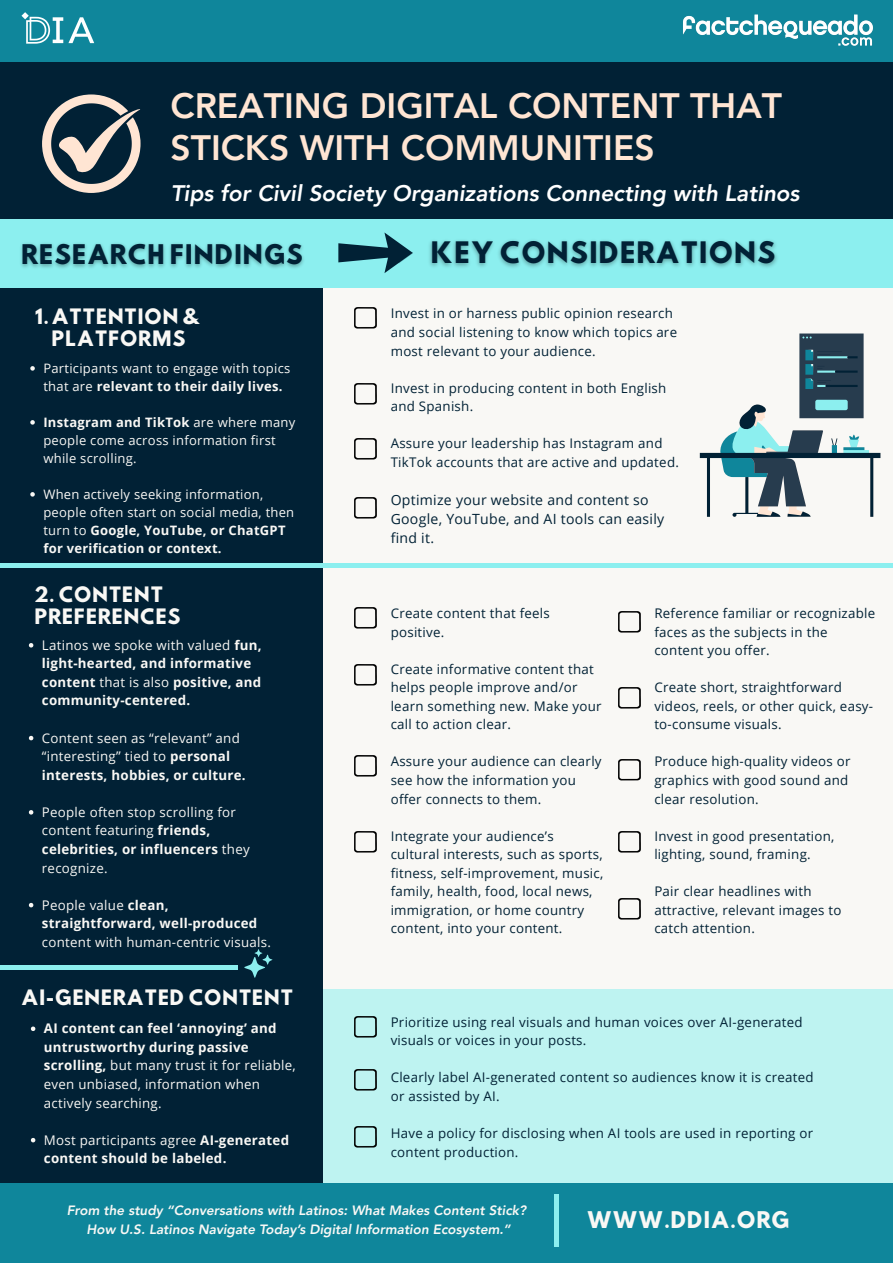
<style>
.page{position:relative;width:893px;height:1263px;background:#fff}
.page>*{position:absolute;margin:0;border:0;box-sizing:border-box;transform-origin:0 0}
.t1{font:800 35.25px/42.2px "Avenir LT Pro";color:#ffe5d3}
.t2{font:26.25px "Hussar Bd";letter-spacing:.02em;color:#012135}
.t3{font:24px "Hussar Bd";letter-spacing:.02em;color:#012135}
.t4{font:italic 800 22.5px "Avenir LT Pro";color:#fff}
.t5{font:20.4px "Hussar Bd";letter-spacing:.02em;color:#f9f8f5}
.t6{font:18.83px/22.5px "Hussar Bd";letter-spacing:.02em;color:#f9f8f5;text-align:center}
.t7{font:14.02px/19.1px "Open Sans";letter-spacing:.02em;color:#012135}
.t8{font:italic 800 13.5px/18.5px "Avenir LT Pro";color:#f9f8f5;text-align:center}
.t9{font:13.27px/18.5px "Open Sans";letter-spacing:.02em;color:#012135}
.t10{font:13.27px/18.5px "Open Sans";letter-spacing:.02em;color:#f9f8f5}
.t11{font:700 13.27px/18.5px "Open Sans";letter-spacing:.02em;color:#f9f8f5}
.t12{font:12.98px/18px "Open Sans";letter-spacing:.02em;color:#f9f8f5}
.s1{font-weight:700}
.s2{font-weight:400}
</style>
<div class="page">
<div style="left:0;top:0;width:892px;height:1262px;background:#012135"></div>
<div style="left:246px;top:280px;width:647px;height:975px;background:#f9f8f5"></div>
<div style="left:0;top:989px;width:893px;height:196px;background:#bef3f1"></div>
<div style="left:0;top:251px;width:323px;height:976px;background:#012135"></div>
<div style="left:0;top:219px;width:893px;height:68px;background:#8cefef"></div>
<div style="left:0;top:1183px;width:893px;height:80px;background:#0f869b"></div>
<div style="left:0;top:0;width:893px;height:62px;background:#0f869b"></div>
<svg style="left:21px;top:12px;width:73px;height:32px"></svg>
<svg style="left:42px;top:94px;width:99px;height:99px"></svg>
<img style="left:355px;top:307px;width:22px;height:22px">
<svg style="left:30px;top:366px;width:5px;height:5px"></svg>
<svg style="left:30px;top:420px;width:5px;height:5px"></svg>
<svg style="left:30px;top:492px;width:5px;height:5px"></svg>
<hr style="left:0;top:563px;width:893px;height:4px;background:#8cefef">
<img style="left:355px;top:383px;width:22px;height:22px">
<img style="left:355px;top:438px;width:22px;height:22px">
<img style="left:355px;top:497px;width:22px;height:22px">
<svg style="left:338px;top:232px;width:75px;height:41px"></svg>
<img style="left:618px;top:898px;width:22px;height:22px">
<img style="left:355px;top:831px;width:22px;height:22px">
<img style="left:355px;top:756px;width:22px;height:21px">
<img style="left:355px;top:665px;width:22px;height:21px">
<img style="left:355px;top:608px;width:22px;height:21px">
<svg style="left:700px;top:333px;width:180px;height:184px"></svg>
<hr style="left:554px;top:1194px;width:4px;height:53px;background:#8cefef">
<svg style="left:29px;top:643px;width:4px;height:4px"></svg>
<svg style="left:29px;top:736px;width:4px;height:4px"></svg>
<svg style="left:29px;top:810px;width:4px;height:4px"></svg>
<svg style="left:29px;top:903px;width:4px;height:4px"></svg>
<img style="left:355px;top:1127px;width:22px;height:21px">
<img style="left:355px;top:1069px;width:22px;height:22px">
<img style="left:355px;top:1016px;width:22px;height:22px">
<img style="left:618px;top:759px;width:22px;height:22px">
<img style="left:618px;top:687px;width:22px;height:22px">
<img style="left:618px;top:612px;width:22px;height:21px">
<img style="left:618px;top:831px;width:22px;height:22px">
<div style="left:0;top:965px;width:238px;height:5px;background:#8cefef"></div>
<svg style="left:244px;top:949px;width:28px;height:29px"></svg>
<img style="left:683px;top:14px;width:190px;height:32px">
<img style="left:429px;top:240px;width:348px;height:28px">
<img style="left:21px;top:243px;width:283px;height:25px">
<svg style="left:31px;top:1026px;width:4px;height:5px"></svg>
<svg style="left:31px;top:1138px;width:4px;height:4px"></svg>
<h1 class="t1" style="left:171px;top:87px;width:613px">CREATING DIGITAL CONTENT THAT<br>STICKS WITH COMMUNITIES</h1>
<h3 class="t4" style="left:171px;top:184px;width:630px">Tips for Civil Society Organizations Connecting with Latinos</h3>
<h3 class="t3" style="left:21px;top:243px;width:283px">RESEARCH FINDINGS</h3>
<h2 class="t2" style="left:431px;top:240px;width:346px">KEY CONSIDERATIONS</h2>
<h3 class="t6" style="left:35px;top:307px;width:168px">1.ATTENTION &amp;<br>PLATFORMS</h3>
<p class="t12" style="left:43px;top:359px;width:248px">Participants want to engage with topics that are <span class="s1">relevant to their daily lives.</span></p>
<p class="t12" style="left:43px;top:413px;width:253px"><span class="s1">Instagram and TikTok</span> are where many people come across information first while scrolling.</p>
<p class="t12" style="left:43px;top:485px;width:252px">When actively seeking information, people often start on social media, then turn to <span class="s1">Google, YouTube, or ChatGPT for verification or context.</span></p>
<h3 class="t6" style="left:34px;top:585px;width:148px;text-align:left">2. CONTENT<br>PREFERENCES</h3>
<p class="t11" style="left:42px;top:635px;width:221px"><span class="s2">Latinos we spoke with valued</span> fun, light-hearted, and informative content <span class="s2">that is also</span> positive, and community-centered.</p>
<p class="t10" style="left:42px;top:728px;width:205px">Content seen as “relevant” and “interesting” tied to <span class="s1">personal interests, hobbies, or culture.</span></p>
<p class="t10" style="left:42px;top:802px;width:209px">People often stop scrolling for content featuring <span class="s1">friends, celebrities, or influencers</span> they recognize.</p>
<p class="t11" style="left:42px;top:895px;width:217px"><span class="s2">People value</span> clean, straightforward, well-produced</p>
<p class="t10" style="left:42px;top:932px;width:230px">content with human-centric visuals.</p>
<h3 class="t6" style="left:21px;top:989px;width:273px">AI-GENERATED CONTENT</h3>
<p class="t10" style="left:44px;top:1019px;width:253px"><span class="s1">AI content can feel ‘annoying’ and untrustworthy during passive scrolling,</span> but many trust it for reliable, even unbiased, information when actively searching.</p>
<p class="t11" style="left:44px;top:1130px;width:247px"><span class="s2">Most participants agree</span> AI-generated content should be labeled.</p>
<p class="t9" style="left:391px;top:304px;width:288px">Invest in or harness public opinion research and social listening to know which topics are most relevant to your audience.</p>
<p class="t9" style="left:391px;top:378px;width:277px">Invest in producing content in both English and Spanish.</p>
<p class="t9" style="left:391px;top:434px;width:290px">Assure your leadership has Instagram and<br>TikTok accounts that are active and updated.</p>
<p class="t7" style="left:391px;top:489px;width:275px">Optimize your website and content so<br>Google, YouTube, and AI tools can easily find it.</p>
<p class="t9" style="left:391px;top:603px;width:161px">Create content that feels positive.</p>
<p class="t9" style="left:391px;top:659px;width:212px">Create informative content that helps people improve and/or learn something new. Make your call to action clear.</p>
<p class="t9" style="left:391px;top:752px;width:212px">Assure your audience can clearly see how the information you offer connects to them.</p>
<p class="t9" style="left:391px;top:826px;width:214px">Integrate your audience’s cultural interests, such as sports, fitness, self-improvement, music, family, health, food, local news, immigration, or home country content, into your content.</p>
<p class="t9" style="left:654px;top:603px;width:222px">Reference familiar or recognizable faces as the subjects in the content you offer.</p>
<p class="t9" style="left:654px;top:678px;width:220px">Create short, straightforward videos, reels, or other quick, easy&shy;to-consume visuals.</p>
<p class="t9" style="left:654px;top:752px;width:198px">Produce high-quality videos or graphics with good sound and clear resolution.</p>
<p class="t9" style="left:654px;top:826px;width:182px">Invest in good presentation, lighting, sound, framing.</p>
<p class="t9" style="left:654px;top:882px;width:188px">Pair clear headlines with attractive, relevant images to catch attention.</p>
<p class="t9" style="left:391px;top:1012px;width:413px">Prioritize using real visuals and human voices over AI-generated visuals or voices in your posts.</p>
<p class="t9" style="left:391px;top:1068px;width:424px">Clearly label AI-generated content so audiences know it is created or assisted by AI.</p>
<p class="t9" style="left:391px;top:1123px;width:424px">Have a policy for disclosing when AI tools are used in reporting or content production.</p>
<p class="t8" style="left:67px;top:1202px;width:461px">From the study “Conversations with Latinos: What Makes Content Stick?<br>How U.S. Latinos Navigate Today’s Digital Information Ecosystem.”</p>
<h3 class="t5" style="left:587px;top:1210px;width:204px">WWW.DDIA.ORG</h3>
</div>
